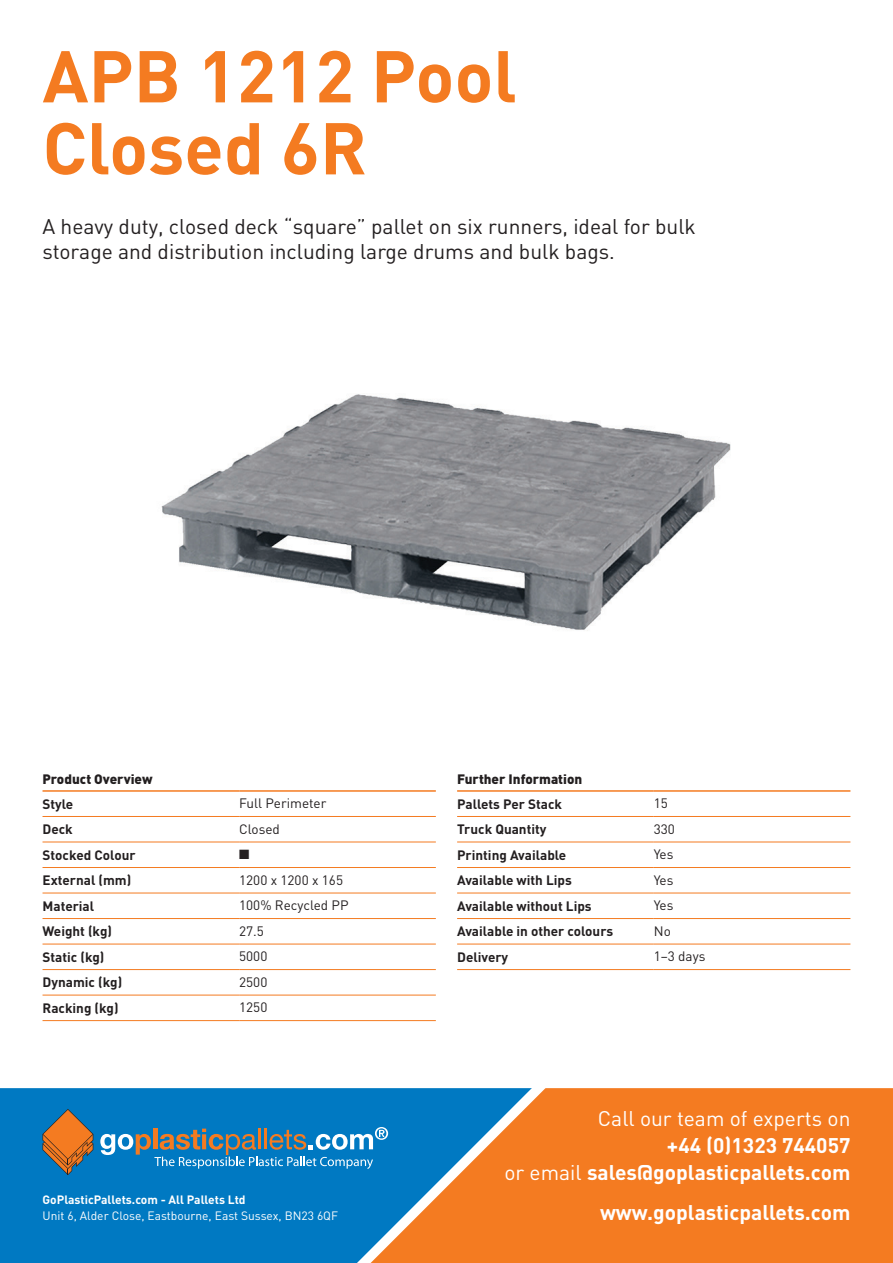
<style>
.page{position:relative;width:893px;height:1263px;background:#fff}
.page>*{position:absolute;margin:0;border:0;box-sizing:border-box;transform-origin:0 0}
.Product_Name{font:700 72px/72px "DIN";color:#f47b21}
.Product_Description{font:21px/25.5px "DIN";color:#231f20}
.t1{font:700 21px/27px "DIN";color:#fff;text-align:right}
.Table_Text_Bold{font:700 13.5px "DIN";color:#231f20}
.Table_Text_Regular{font:13.5px "DIN";color:#231f20}
.Table_Header{font:900 13.5px "DIN";color:#231f20}
.Table_Text_Regular-2{font:13.5px "Zapf Dingbats ITC";color:#231f20}
.t2{font:12px/16.5px "DIN";color:#fff}
.s1{font-weight:700}
.s2{font-weight:400}
</style>
<div class="page">
<div style="left:0;top:1084px;width:893px;height:179px;background:#f47b21"></div>
<div style="left:0;top:1088px;width:100px;height:175px;background:#0079c2"></div>
<svg style="left:43px;top:1109px;width:50px;height:66px"></svg>
<div style="left:0;top:1081px;width:893px;height:7px;background:#fff"></div>
<svg style="left:100px;top:1088px;width:456px;height:175px"></svg>
<hr style="left:43px;top:790px;width:196px;height:2px;background:#f47b21">
<hr style="left:239px;top:790px;width:197px;height:2px;background:#f47b21">
<hr style="left:43px;top:816px;width:196px;height:1px;background:#f47b21">
<hr style="left:239px;top:816px;width:197px;height:1px;background:#f47b21">
<hr style="left:43px;top:842px;width:196px;height:1px;background:#f47b21">
<hr style="left:239px;top:842px;width:197px;height:1px;background:#f47b21">
<hr style="left:43px;top:867px;width:196px;height:1px;background:#f47b21">
<hr style="left:239px;top:867px;width:197px;height:1px;background:#f47b21">
<hr style="left:43px;top:893px;width:196px;height:1px;background:#f47b21">
<hr style="left:239px;top:893px;width:197px;height:1px;background:#f47b21">
<hr style="left:43px;top:918px;width:196px;height:1px;background:#f47b21">
<hr style="left:239px;top:918px;width:197px;height:1px;background:#f47b21">
<hr style="left:43px;top:944px;width:196px;height:1px;background:#f47b21">
<hr style="left:239px;top:944px;width:197px;height:1px;background:#f47b21">
<hr style="left:43px;top:969px;width:196px;height:1px;background:#f47b21">
<hr style="left:239px;top:969px;width:197px;height:1px;background:#f47b21">
<hr style="left:43px;top:995px;width:196px;height:1px;background:#f47b21">
<hr style="left:239px;top:995px;width:197px;height:1px;background:#f47b21">
<hr style="left:43px;top:1020px;width:196px;height:1px;background:#f47b21">
<hr style="left:239px;top:1020px;width:197px;height:1px;background:#f47b21">
<hr style="left:457px;top:893px;width:197px;height:1px;background:#f47b21">
<hr style="left:654px;top:893px;width:196px;height:1px;background:#f47b21">
<hr style="left:457px;top:918px;width:197px;height:1px;background:#f47b21">
<hr style="left:654px;top:918px;width:196px;height:1px;background:#f47b21">
<hr style="left:457px;top:944px;width:197px;height:1px;background:#f47b21">
<hr style="left:654px;top:944px;width:196px;height:1px;background:#f47b21">
<hr style="left:457px;top:969px;width:197px;height:1px;background:#f47b21">
<hr style="left:654px;top:969px;width:196px;height:1px;background:#f47b21">
<hr style="left:457px;top:816px;width:197px;height:1px;background:#f47b21">
<hr style="left:654px;top:816px;width:196px;height:1px;background:#f47b21">
<hr style="left:457px;top:842px;width:197px;height:1px;background:#f47b21">
<hr style="left:654px;top:842px;width:196px;height:1px;background:#f47b21">
<hr style="left:457px;top:867px;width:197px;height:1px;background:#f47b21">
<hr style="left:654px;top:867px;width:196px;height:1px;background:#f47b21">
<hr style="left:457px;top:790px;width:197px;height:2px;background:#f47b21">
<hr style="left:654px;top:790px;width:196px;height:2px;background:#f47b21">
<img style="left:161px;top:394px;width:570px;height:237px">
<p class="Product_Name" style="left:43px;top:37px;width:476px">APB 1212 Pool<br>Closed 6R</p>
<p class="Product_Description" style="left:43px;top:213px;width:655px">A heavy duty, closed deck “square” pallet on six runners, ideal for bulk storage and distribution including large drums and bulk bags.</p>
<p class="Table_Header" style="left:43px;top:770px;width:112px">Product Overview</p>
<p class="Table_Text_Bold" style="left:43px;top:795px;width:32px">Style</p>
<p class="Table_Text_Regular" style="left:239px;top:795px;width:89px">Full Perimeter</p>
<p class="Table_Text_Bold" style="left:43px;top:820px;width:32px">Deck</p>
<p class="Table_Text_Regular" style="left:239px;top:820px;width:42px">Closed</p>
<p class="Table_Text_Bold" style="left:43px;top:846px;width:95px">Stocked Colour</p>
<p class="Table_Text_Regular-2" style="left:239px;top:848px;width:12px">■</p>
<p class="Table_Text_Bold" style="left:43px;top:871px;width:90px">External (mm)</p>
<p class="Table_Text_Regular" style="left:239px;top:871px;width:105px">1200 x 1200 x 165</p>
<p class="Table_Text_Bold" style="left:43px;top:897px;width:53px">Material</p>
<p class="Table_Text_Regular" style="left:239px;top:897px;width:111px">100% Recycled PP</p>
<p class="Table_Text_Bold" style="left:43px;top:922px;width:71px">Weight (kg)</p>
<p class="Table_Text_Regular" style="left:239px;top:922px;width:26px">27.5</p>
<p class="Table_Text_Bold" style="left:43px;top:948px;width:63px">Static (kg)</p>
<p class="Table_Text_Regular" style="left:239px;top:948px;width:30px">5000</p>
<p class="Table_Text_Bold" style="left:43px;top:973px;width:81px">Dynamic (kg)</p>
<p class="Table_Text_Regular" style="left:239px;top:974px;width:30px">2500</p>
<p class="Table_Text_Bold" style="left:43px;top:999px;width:78px">Racking (kg)</p>
<p class="Table_Text_Regular" style="left:239px;top:999px;width:30px">1250</p>
<p class="t2" style="left:43px;top:1191px;width:297px"><span class="s1">GoPlasticPallets.com - All Pallets Ltd<br></span>Unit 6, Alder Close, Eastbourne, East Sussex, BN23 6QF</p>
<p class="Table_Header" style="left:457px;top:770px;width:127px">Further Information</p>
<p class="Table_Text_Bold" style="left:457px;top:795px;width:106px">Pallets Per Stack</p>
<p class="Table_Text_Regular" style="left:654px;top:795px;width:16px">15</p>
<p class="Table_Text_Bold" style="left:457px;top:820px;width:91px">Truck Quantity</p>
<p class="Table_Text_Regular" style="left:654px;top:820px;width:23px">330</p>
<p class="Table_Text_Bold" style="left:457px;top:846px;width:111px">Printing Available</p>
<p class="Table_Text_Regular" style="left:654px;top:846px;width:21px">Yes</p>
<p class="Table_Text_Bold" style="left:457px;top:871px;width:116px">Available with Lips</p>
<p class="Table_Text_Regular" style="left:654px;top:871px;width:21px">Yes</p>
<p class="Table_Text_Bold" style="left:457px;top:897px;width:136px">Available without Lips</p>
<p class="Table_Text_Regular" style="left:654px;top:897px;width:21px">Yes</p>
<p class="Table_Text_Bold" style="left:457px;top:922px;width:157px">Available in other colours</p>
<p class="Table_Text_Regular" style="left:654px;top:922px;width:19px">No</p>
<p class="Table_Text_Bold" style="left:457px;top:948px;width:53px">Delivery</p>
<p class="Table_Text_Regular" style="left:654px;top:948px;width:53px">1–3 days</p>
<p class="t1" style="left:504px;top:1104px;width:348px"><span class="s2">Call our team of experts on<br></span>+44 (0)1323 744057<br><span class="s2">or email</span> sales@goplasticpallets.com</p>
<p class="t1" style="left:600px;top:1198px;width:252px">www.goplasticpallets.com</p>
</div>
